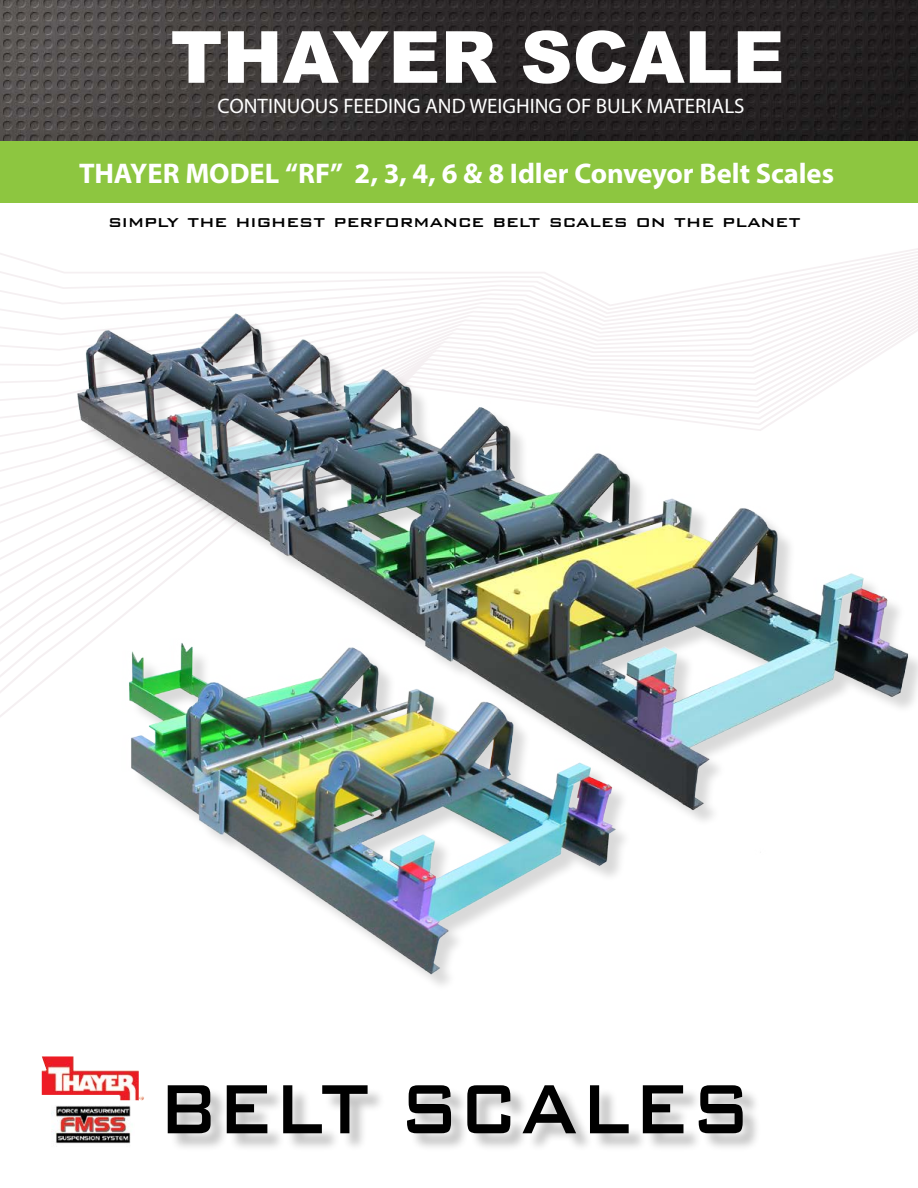
<style>
.page{position:relative;width:918px;height:1188px;background:#fff}
.page>*{position:absolute;margin:0;border:0;box-sizing:border-box;transform-origin:0 0}
.t1{font:500 93px "Bank Gothic BT";letter-spacing:-.01em;color:#000;scale:.82 1}
.t2{font:900 72px "Arial";color:#fff}
.t3{font:700 28.5px "Myriad Pro";letter-spacing:-.005em;color:#fff}
.t4{font:500 21px "Bank Gothic BT";color:#000}
.t5{font:21px "Myriad Pro";color:#fff}
</style>
<div class="page">
<img style="left:0;top:0;width:918px;height:141px">
<div style="left:0;top:141px;width:918px;height:61px;background:#8dc640"></div>
<div style="left:170px;top:1088px;width:592px;height:64px;background:#000;opacity:.24"></div>
<img style="left:53px;top:1100px;width:78px;height:44px">
<img style="left:42px;top:1056px;width:102px;height:44px">
<img style="left:0;top:248px;width:918px;height:573px">
<img style="left:52px;top:387px;width:615px;height:598px">
<h2 class="t2" style="left:171px;top:5px;width:615px">THAYER SCALE</h2>
<p class="t5" style="left:218px;top:93px;width:529px">CONTINUOUS FEEDING AND WEIGHING OF BULK MATERIALS</p>
<h3 class="t3" style="left:79px;top:155px;width:757px">THAYER MODEL “RF” 2, 3, 4, 6 &amp; 8 Idler Conveyor Belt Scales</h3>
<p class="t4" style="left:108px;top:210px;width:694px">simply the highest performance belt scales on the planet</p>
<h1 class="t1" style="left:158px;top:1058px;width:726px">BELT SCALES</h1>
</div>
